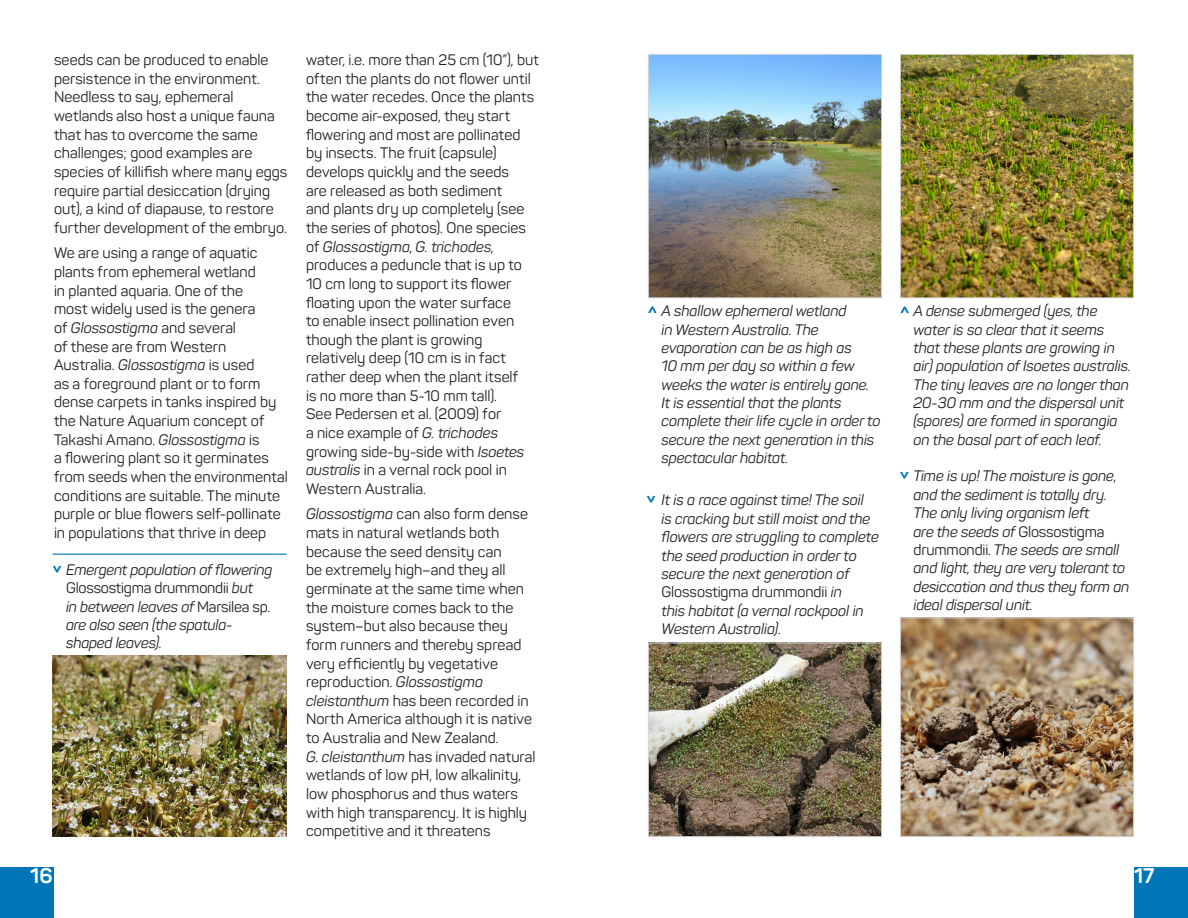
<style>
.page{position:relative;width:1188px;height:918px;background:#fff}
.page>*{position:absolute;margin:0;border:0;box-sizing:border-box;transform-origin:0 0}
.t1{font:700 21px "Panton";color:#fff}
.t2{font:700 16.5px "Panton";color:#0075b8}
.t3{font:15px/18.6px "Panton";color:#231f20}
.Photo_Caption{font:italic 15px/18.3px "Panton";letter-spacing:-.005em;color:#231f20}
.s1{font-style:italic}
.s2{font-style:normal}
</style>
<div class="page">
<div style="left:0;top:867px;width:54px;height:51px;background:#0075b8"></div>
<div style="left:1134px;top:867px;width:54px;height:51px;background:#0075b8"></div>
<img style="left:650px;top:56px;width:230px;height:240px">
<div style="left:648px;top:54px;width:234px;height:244px;border:1px solid #d6d7d9"></div>
<img style="left:902px;top:56px;width:230px;height:240px">
<div style="left:900px;top:54px;width:234px;height:244px;border:1px solid #d6d7d9"></div>
<img style="left:902px;top:620px;width:230px;height:215px">
<div style="left:900px;top:618px;width:234px;height:219px;border:1px solid #d6d7d9"></div>
<img style="left:650px;top:645px;width:230px;height:190px">
<div style="left:648px;top:643px;width:234px;height:194px;border:1px solid #d6d7d9"></div>
<hr style="left:53px;top:554px;width:234px;height:1px;background:#0075b8">
<img style="left:53px;top:655px;width:234px;height:182px">
<p class="t3" style="left:54px;top:50px;width:235px">seeds can be produced to enable persistence in the environment.<br>Needless to say, ephemeral wetlands also host a unique fauna that has to overcome the same challenges; good examples are species of killifish where many eggs require partial desiccation (drying out), a kind of diapause, to restore further development of the embryo.</p>
<p class="t3" style="left:54px;top:244px;width:235px">We are using a range of aquatic plants from ephemeral wetland<br>in planted aquaria. One of the<br>most widely used is the genera<br>of <span class="s1">Glossostigma</span> and several<br>of these are from Western<br>Australia. <span class="s1">Glossostigma</span> is used<br>as a foreground plant or to form dense carpets in tanks inspired by the Nature Aquarium concept of<br>Takashi Amano. <span class="s1">Glossostigma</span> is<br>a flowering plant so it germinates from seeds when the environmental conditions are suitable. The minute purple or blue flowers self-pollinate in populations that thrive in deep</p>
<p class="t2" style="left:68px;top:565px;width:9px;rotate:90deg">&gt;</p>
<p class="Photo_Caption" style="left:66px;top:560px;width:208px">Emergent population of flowering<br><span class="s2">Glossostigma drummondii</span> but<br>in between leaves of <span class="s2">Marsilea sp. </span>are also seen (the spatula&shy;shaped leaves).</p>
<p class="t3" style="left:306px;top:50px;width:235px">water, i.e. more than 25 cm (10”), but often the plants do not flower until the water recedes. Once the plants become air-exposed, they start flowering and most are pollinated by insects. The fruit (capsule) develops quickly and the seeds<br>are released as both sediment<br>and plants dry up completely (see the series of photos). One species of <span class="s1">Glossostigma</span>, <span class="s1">G. trichodes</span>, produces a peduncle that is up to<br>10 cm long to support its flower floating upon the water surface<br>to enable insect pollination even though the plant is growing relatively deep (10 cm is in fact rather deep when the plant itself<br>is no more than 5-10 mm tall).<br>See Pedersen et al. (2009) for<br>a nice example of <span class="s1">G. trichodes </span>growing side-by-side with <span class="s1">Isoetes australis</span> in a vernal rock pool in<br>Western Australia.</p>
<p class="t3" style="left:306px;top:505px;width:231px"><span class="s1">Glossostigma</span> can also form dense mats in natural wetlands both because the seed density can<br>be extremely high–and they all germinate at the same time when the moisture comes back to the system–but also because they form runners and thereby spread very efficiently by vegetative reproduction. <span class="s1">Glossostigma cleistanthum</span> has been recorded in<br>North America although it is native to Australia and New Zealand.<br><span class="s1">G. cleistanthum</span> has invaded natural wetlands of low pH, low alkalinity, low phosphorus and thus waters with high transparency. It is highly competitive and it threatens</p>
<p class="t2" style="left:663px;top:306px;width:9px;rotate:90deg">&lt;</p>
<p class="Photo_Caption" style="left:662px;top:302px;width:221px">A shallow ephemeral wetland<br>in Western Australia. The evaporation can be as high as<br>10 mm per day so within a few weeks the water is entirely gone.<br>It is essential that the plants complete their life cycle in order to secure the next generation in this spectacular habitat.</p>
<p class="t2" style="left:662px;top:495px;width:9px;rotate:90deg">&gt;</p>
<p class="Photo_Caption" style="left:662px;top:491px;width:219px">It is a race against time! The soil<br>is cracking but still moist and the flowers are struggling to complete the seed production in order to secure the next generation of<br><span class="s2">Glossostigma drummondii</span> in<br>this habitat (a vernal rockpool in<br>Western Australia).</p>
<p class="t2" style="left:915px;top:306px;width:9px;rotate:90deg">&lt;</p>
<p class="Photo_Caption" style="left:913px;top:302px;width:219px">A dense submerged (yes, the water is so clear that it seems that these plants are growing in air) population of Isoetes australis.<br>The tiny leaves are no longer than<br>20-30 mm and the dispersal unit (spores) are formed in sporangia on the basal part of each leaf.</p>
<p class="t2" style="left:915px;top:471px;width:9px;rotate:90deg">&gt;</p>
<p class="Photo_Caption" style="left:914px;top:467px;width:217px">Time is up! The moisture is gone, and the sediment is totally dry.<br>The only living organism left<br>are the seeds of <span class="s2">Glossostigma drummondii.</span> The seeds are small and light, they are very tolerant to desiccation and thus they form an ideal dispersal unit.</p>
<h1 class="t1" style="left:30px;top:862px;width:24px">16</h1>
<h1 class="t1" style="left:1134px;top:862px;width:22px">17</h1>
</div>
